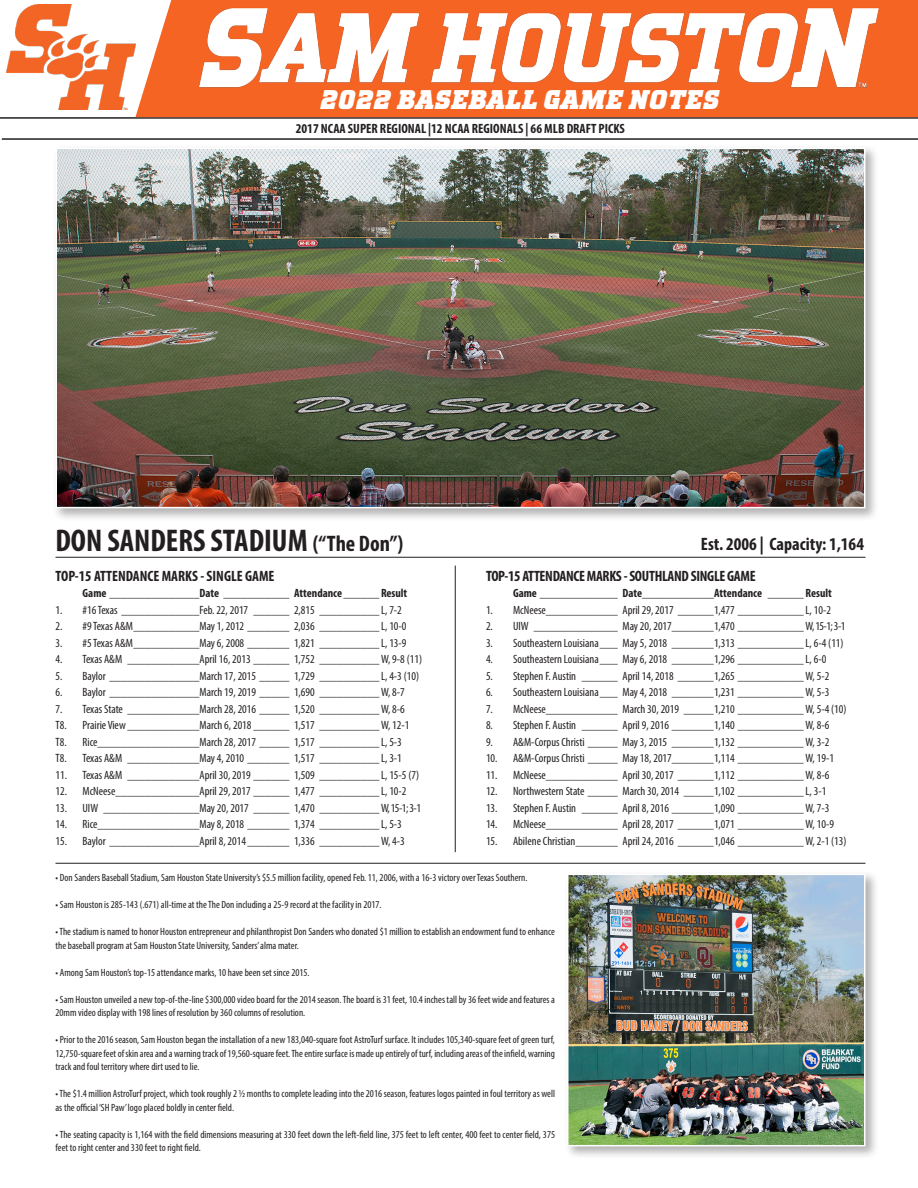
<style>
.page{position:relative;width:918px;height:1188px;background:#fff}
.page>*{position:absolute;margin:0;border:0;box-sizing:border-box;transform-origin:0 0}
.t1{font:700 condensed 31.5px "Myriad Pro";color:#231f20}
.t2{font:italic 900 27px "TT Polls";color:#fff}
.t3{font:700 condensed 18px "Myriad Pro";color:#231f20}
.t4{font:700 condensed 15px "Myriad Pro";letter-spacing:-.02em;color:#231f20}
.t5{font:700 condensed 15px "Myriad Pro";color:#231f20}
.t6{font:700 condensed 13.5px "Myriad Pro";color:#231f20}
.t7{font:condensed 12px "Myriad Pro";color:#231f20}
.t8{font:700 condensed 12px "Myriad Pro";color:#231f20}
.t9{font:condensed 10.5px/13.5px "Myriad Pro";color:#231f20}
.s1{font-size:22.5px}
</style>
<div class="page">
<hr style="left:0;top:117px;width:918px;height:2px;background:#231f20">
<hr style="left:2px;top:138px;width:916px;height:2px;background:#231f20">
<svg style="left:135px;top:0;width:783px;height:117px;background:#f56f32"></svg>
<img style="left:6px;top:4px;width:130px;height:106px">
<img style="left:169px;top:5px;width:717px;height:88px">
<hr style="left:455px;top:566px;width:1px;height:286px;background:#231f20">
<div style="left:53px;top:145px;width:826px;height:377px;background:#231f20;opacity:.35"></div>
<img style="left:59px;top:151px;width:804px;height:354px">
<div style="left:56px;top:148px;width:810px;height:360px;border:2px solid #fff"></div>
<hr style="left:56px;top:557px;width:810px;height:1px;background:#231f20">
<hr style="left:56px;top:863px;width:810px;height:1px;background:#231f20">
<div style="left:564px;top:871px;width:315px;height:289px;background:#231f20;opacity:.35"></div>
<img style="left:570px;top:877px;width:293px;height:266px">
<div style="left:567px;top:874px;width:299px;height:272px;border:2px solid #fff"></div>
<h2 class="t2" style="left:320px;top:82px;width:401px">2022 BASEBALL GAME NOTES</h2>
<p class="t6" style="left:296px;top:120px;width:331px">2017 NCAA SUPER REGIONAL |12 NCAA REGIONALS | 66 MLB DRAFT PICKS</p>
<p class="t1" style="left:56px;top:521px;width:349px">DON SANDERS STADIUM <span class="s1">(“The Don”)</span></p>
<p class="t3" style="left:701px;top:533px;width:165px">Est. 2006 | Capacity: 1,164</p>
<p class="t4" style="left:486px;top:566px;width:271px">TOP-15 ATTENDANCE MARKS - SOUTHLAND SINGLE GAME</p>
<p class="t8" style="left:513px;top:586px;width:320px">Game _____________ Date____________Attendance ______ Result</p>
<p class="t7" style="left:486px;top:603px;width:347px">1. McNeese____________ April 29, 2017 ______1,477 ___________ L, 10-2</p>
<p class="t7" style="left:486px;top:619px;width:361px">2. UIW ______________ May 20, 2017_______1,470 ___________W, 15-1; 3-1</p>
<p class="t7" style="left:486px;top:636px;width:359px">3. Southeastern Louisiana___ May 5, 2018 _______1,313 ___________ L, 6-4 (11)</p>
<p class="t7" style="left:486px;top:652px;width:342px">4. Southeastern Louisiana___ May 6, 2018 _______1,296 ___________ L, 6-0</p>
<p class="t7" style="left:486px;top:669px;width:345px">5. Stephen F. Austin ______ April 14, 2018 ______1,265 ___________W, 5-2</p>
<p class="t7" style="left:486px;top:685px;width:345px">6. Southeastern Louisiana___ May 4, 2018 _______1,231 ___________W, 5-3</p>
<p class="t7" style="left:486px;top:702px;width:362px">7. McNeese____________ March 30, 2019 _____1,210 ___________W, 5-4 (10)</p>
<p class="t7" style="left:486px;top:718px;width:345px">8. Stephen F. Austin ______ April 9, 2016 _______1,140 ___________W, 8-6</p>
<p class="t7" style="left:486px;top:735px;width:345px">9. A&amp;M-Corpus Christi _____ May 3, 2015 _______1,132 ___________W, 3-2</p>
<p class="t7" style="left:486px;top:751px;width:349px">10. A&amp;M-Corpus Christi _____ May 18, 2017_______1,114 ___________W, 19-1</p>
<p class="t7" style="left:486px;top:768px;width:345px">11. McNeese____________ April 30, 2017 ______1,112 ___________W, 8-6</p>
<p class="t7" style="left:486px;top:784px;width:342px">12. Northwestern State _____ March 30, 2014 _____1,102 ___________ L, 3-1</p>
<p class="t7" style="left:486px;top:801px;width:345px">13. Stephen F. Austin ______ April 8, 2016 _______1,090 ___________W, 7-3</p>
<p class="t7" style="left:486px;top:817px;width:349px">14. McNeese____________ April 28, 2017 ______1,071 ___________W, 10-9</p>
<p class="t7" style="left:486px;top:834px;width:362px">15. Abilene Christian_______ April 24, 2016 ______1,046 ___________W, 2-1 (13)</p>
<p class="t9" style="left:56px;top:871px;width:474px">• Don Sanders Baseball Stadium, Sam Houston State University’s $5.5 million facility, opened Feb. 11, 2006, with a 16-3 victory over Texas Southern.</p>
<p class="t9" style="left:56px;top:898px;width:328px">• Sam Houston is 285-143 (.671) all-time at the The Don including a 25-9 record at the facility in 2017.</p>
<p class="t9" style="left:56px;top:925px;width:501px">• The stadium is named to honor Houston entrepreneur and philanthropist Don Sanders who donated $1 million to establish an endowment fund to enhance the baseball program at Sam Houston State University, Sanders’ alma mater.</p>
<p class="t9" style="left:56px;top:965px;width:256px">• Among Sam Houston’s top-15 attendance marks, 10 have been set since 2015.</p>
<p class="t9" style="left:56px;top:992px;width:501px">• Sam Houston unveiled a new top-of-the-line $300,000 video board for the 2014 season. The board is 31 feet, 10.4 inches tall by 36 feet wide and features a<br>20mm video display with 198 lines of resolution by 360 columns of resolution.</p>
<p class="t9" style="left:56px;top:1033px;width:501px;text-align:justify">• Prior to the 2016 season, Sam Houston began the installation of a new 183,040-square foot AstroTurf surface. It includes 105,340-square feet of green turf, 12,750-square feet of skin area and a warning track of 19,560-square feet. The entire surface is made up entirely of turf, including areas of the infield, warning track and foul territory where dirt used to lie.</p>
<p class="t9" style="left:56px;top:1087px;width:501px">• The $1.4 million AstroTurf project, which took roughly 2 ½ months to complete leading into the 2016 season, features logos painted in foul territory as well as the official ‘SH Paw’ logo placed boldly in center field.</p>
<p class="t9" style="left:56px;top:1127px;width:501px">• The seating capacity is 1,164 with the field dimensions measuring at 330 feet down the left-field line, 375 feet to left center, 400 feet to center field, 375 feet to right center and 330 feet to right field.</p>
<p class="t5" style="left:56px;top:566px;width:221px">TOP-15 ATTENDANCE MARKS - SINGLE GAME</p>
<p class="t8" style="left:82px;top:586px;width:326px">Game _______________Date ___________ Attendance______ Result</p>
<p class="t7" style="left:56px;top:603px;width:348px">1. #16 Texas _____________Feb. 22, 2017 ______ 2,815 __________ L, 7-2</p>
<p class="t7" style="left:56px;top:619px;width:353px">2. #9 Texas A&amp;M___________May 1, 2012 _______ 2,036 __________ L, 10-0</p>
<p class="t7" style="left:56px;top:636px;width:353px">3. #5 Texas A&amp;M___________May 6, 2008 _______ 1,821 __________ L, 13-9</p>
<p class="t7" style="left:56px;top:652px;width:368px">4. Texas A&amp;M ____________April 16, 2013 ______ 1,752 __________W, 9-8 (11)</p>
<p class="t7" style="left:56px;top:669px;width:365px">5. Baylor _______________March 17, 2015 _____ 1,729 __________ L, 4-3 (10)</p>
<p class="t7" style="left:56px;top:685px;width:351px">6. Baylor _______________March 19, 2019 _____ 1,690 __________W, 8-7</p>
<p class="t7" style="left:56px;top:702px;width:351px">7. Texas State ____________March 28, 2016 _____ 1,520 __________W, 8-6</p>
<p class="t7" style="left:56px;top:718px;width:355px">T8. Prairie View____________March 6, 2018 ______ 1,517 __________W, 12-1</p>
<p class="t7" style="left:56px;top:735px;width:348px">T8. Rice_________________March 28, 2017 _____ 1,517 __________ L, 5-3</p>
<p class="t7" style="left:56px;top:751px;width:348px">T8. Texas A&amp;M ____________May 4, 2010 _______ 1,517 __________ L, 3-1</p>
<p class="t7" style="left:56px;top:768px;width:365px">11. Texas A&amp;M ____________April 30, 2019 ______ 1,509 __________ L, 15-5 (7)</p>
<p class="t7" style="left:56px;top:784px;width:353px">12. McNeese______________April 29, 2017 ______ 1,477 __________ L, 10-2</p>
<p class="t7" style="left:56px;top:801px;width:367px">13. UIW ________________May 20, 2017 ______ 1,470 __________W, 15-1; 3-1</p>
<p class="t7" style="left:56px;top:817px;width:348px">14. Rice_________________May 8, 2018 _______ 1,374 __________ L, 5-3</p>
<p class="t7" style="left:56px;top:834px;width:351px">15. Baylor _______________April 8, 2014_______ 1,336 __________W, 4-3</p>
</div>
